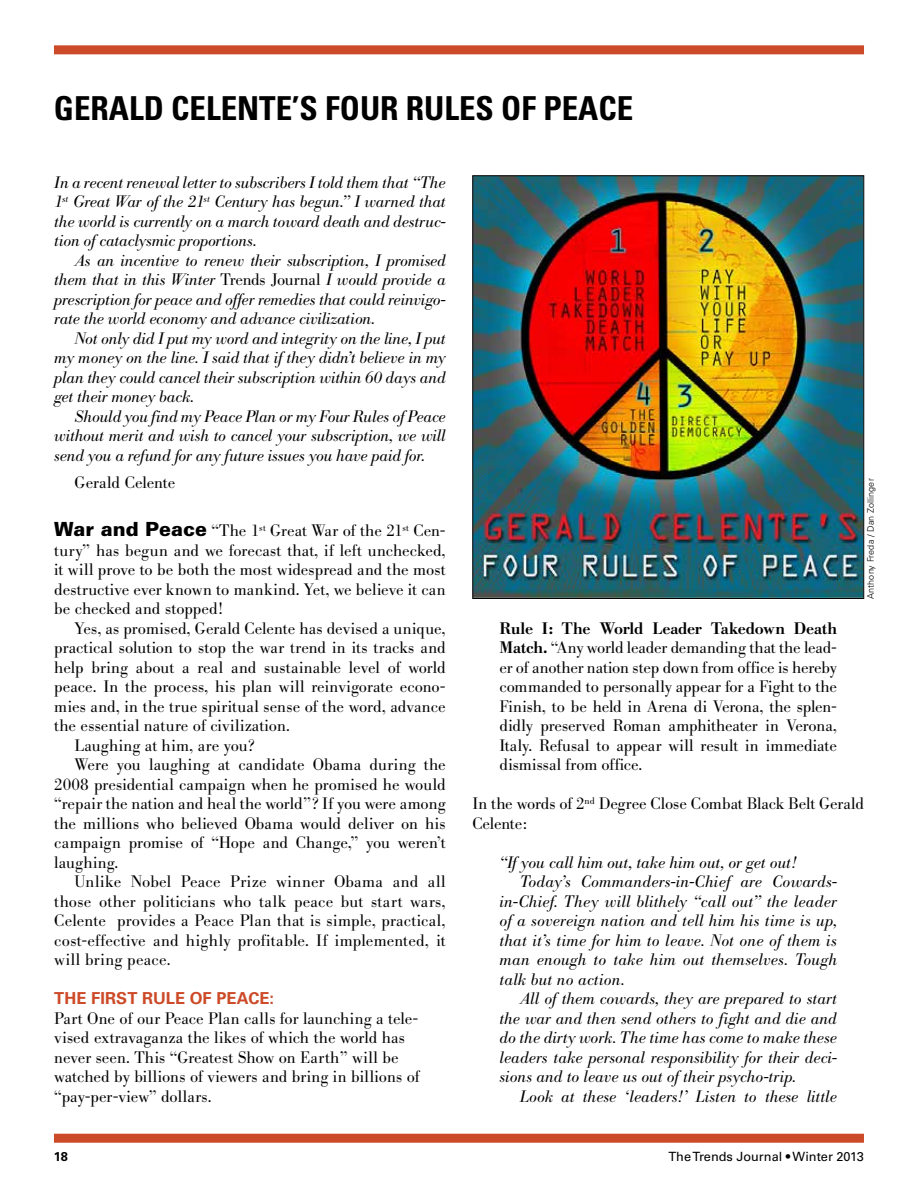
<style>
.page{position:relative;width:918px;height:1188px;background:#fff}
.page>*{position:absolute;margin:0;border:0;box-sizing:border-box;transform-origin:0 0}
.t1{font:700 condensed 33px "Univers LT Std";color:#000}
.t2{font:300 16.5px/19.5px "Bodoni BE";letter-spacing:.005em;color:#000;text-align:justify}
.t3{font:italic 300 16.5px/19.5px "Bodoni BE";color:#000;text-align:justify}
.t4{font:700 16.5px "Univers LT Std";letter-spacing:.005em;color:#cc4a27}
.t5{font:300 16.5px "Bodoni BE";letter-spacing:.03em;color:#000}
.t6{font:12.75px "Univers LT Std";color:#000}
.t7{font:700 12.75px "Univers LT Std";color:#000}
.t8{font:300 9px "Univers LT Std";letter-spacing:.01em;color:#000}
.s1{font-style:normal}
.s2{font-family:"Univers LT Std";font-weight:900;font-size:19.5px}
.s3{font-weight:500}
</style>
<div class="page">
<div style="left:54px;top:1134px;width:810px;height:9px;background:#cc4a27"></div>
<div style="left:54px;top:45px;width:810px;height:9px;background:#cc4a27"></div>
<img style="left:474px;top:177px;width:388px;height:420px">
<h1 class="t1" style="left:54px;top:88px;width:581px">GERALD CELENTE’S FOUR RULES OF PEACE</h1>
<p class="t3" style="left:54px;top:173px;width:393px">In a recent renewal letter to subscribers I told them that “The 1<sup>st</sup> Great War of the 21<sup>st</sup> Century has begun.” I warned that the world is currently on a march toward death and destruc&shy;tion of cataclysmic proportions.</p>
<p class="t3" style="left:54px;top:251px;width:393px;text-indent:20px">As an incentive to renew their subscription, I promised them that in this Winter <span class="s1">Trends Journal</span> I would provide a prescription for peace and offer remedies that could reinvigo&shy;rate the world economy and advance civilization.</p>
<p class="t3" style="left:54px;top:329px;width:393px;text-indent:20px">Not only did I put my word and integrity on the line, I put my money on the line. I said that if they didn’t believe in my plan they could cancel their subscription within 60 days and get their money back.</p>
<p class="t3" style="left:54px;top:407px;width:393px;text-indent:20px">Should you find my Peace Plan or my Four Rules of Peace without merit and wish to cancel your subscription, we will send you a refund for any future issues you have paid for.</p>
<p class="t2" style="left:75px;top:473px;width:103px">Gerald Celente</p>
<p class="t8" style="left:865px;top:599px;width:122px;rotate:-90deg">Anthony Freda / Dan Zollinger</p>
<p class="t2" style="left:54px;top:521px;width:393px"><span class="s2">War and Peace</span> “The 1<sup>st</sup> Great War of the 21<sup>st</sup> Cen&shy;tury” has begun and we forecast that, if left unchecked, it will prove to be both the most widespread and the most destructive ever known to mankind. Yet, we believe it can be checked and stopped!</p>
<p class="t2" style="left:75px;top:619px;width:373px">Yes, as promised, Gerald Celente has devised a unique,</p>
<p class="t2" style="left:54px;top:639px;width:393px">practical solution to stop the war trend in its tracks and</p>
<p class="t2" style="left:54px;top:658px;width:393px">help bring about a real and sustainable level of world</p>
<p class="t2" style="left:54px;top:678px;width:393px">peace. In the process, his plan will reinvigorate econo-</p>
<p class="t2" style="left:54px;top:697px;width:393px">mies and, in the true spiritual sense of the word, advance</p>
<p class="t2" style="left:54px;top:717px;width:237px">the essential nature of civilization.</p>
<p class="t2" style="left:75px;top:736px;width:182px">Laughing at him, are you?</p>
<p class="t2" style="left:75px;top:756px;width:373px">Were you laughing at candidate Obama during the</p>
<p class="t2" style="left:54px;top:775px;width:393px">2008 presidential campaign when he promised he would</p>
<p class="t2" style="left:54px;top:795px;width:393px">“repair the nation and heal the world”? If you were among</p>
<p class="t2" style="left:54px;top:814px;width:393px">the millions who believed Obama would deliver on his</p>
<p class="t2" style="left:54px;top:834px;width:393px">campaign promise of “Hope and Change,” you weren’t</p>
<p class="t2" style="left:54px;top:853px;width:66px">laughing.</p>
<p class="t2" style="left:75px;top:873px;width:373px">Unlike Nobel Peace Prize winner Obama and all</p>
<p class="t2" style="left:54px;top:892px;width:393px">those other politicians who talk peace but start wars,</p>
<p class="t2" style="left:54px;top:912px;width:393px">Celente provides a Peace Plan that is simple, practical,</p>
<p class="t2" style="left:54px;top:931px;width:393px">cost-effective and highly profitable. If implemented, it</p>
<p class="t5" style="left:54px;top:950px;width:118px">will bring peace.</p>
<p class="t4" style="left:54px;top:989px;width:221px">THE FIRST RULE OF PEACE:</p>
<p class="t2" style="left:54px;top:1009px;width:367px;text-align:left">Part One of our Peace Plan calls for launching a tele&shy;vised extravaganza the likes of which the world has never seen. This “Greatest Show on Earth” will be watched by billions of viewers and bring in billions of “pay-per-view” dollars.</p>
<p class="t2" style="left:499px;top:619px;width:339px"><span class="s3">Rule I: The World Leader Takedown Death Match.</span> “Any world leader demanding that the lead&shy;er of another nation step down from office is hereby commanded to personally appear for a Fight to the Finish, to be held in Arena di Verona, the splen&shy;didly preserved Roman amphitheater in Verona, Italy. Refusal to appear will result in immediate dismissal from office.</p>
<p class="t2" style="left:472px;top:794px;width:393px">In the words of 2<sup>nd</sup> Degree Close Combat Black Belt Gerald<br>Celente:</p>
<p class="t3" style="left:500px;top:853px;width:298px">“If you call him out, take him out, or get out!</p>
<p class="t3" style="left:520px;top:872px;width:319px">Today’s Commanders-in-Chief are Cowards-</p>
<p class="t3" style="left:500px;top:892px;width:339px">in-Chief. They will blithely “call out” the leader</p>
<p class="t3" style="left:500px;top:911px;width:339px">of a sovereign nation and tell him his time is up,</p>
<p class="t3" style="left:500px;top:931px;width:339px">that it’s time for him to leave. Not one of them is</p>
<p class="t3" style="left:500px;top:950px;width:339px">man enough to take him out themselves. Tough</p>
<p class="t3" style="left:500px;top:970px;width:127px">talk but no action.</p>
<p class="t3" style="left:520px;top:989px;width:319px">All of them cowards, they are prepared to start</p>
<p class="t3" style="left:500px;top:1009px;width:339px">the war and then send others to fight and die and</p>
<p class="t3" style="left:500px;top:1028px;width:339px">do the dirty work. The time has come to make these</p>
<p class="t3" style="left:500px;top:1048px;width:339px">leaders take personal responsibility for their deci-</p>
<p class="t3" style="left:500px;top:1067px;width:298px">sions and to leave us out of their psycho-trip.</p>
<p class="t3" style="left:520px;top:1087px;width:319px">Look at these ‘leaders!’ Listen to these little</p>
<p class="t7" style="left:54px;top:1149px;width:15px">18</p>
<p class="t6" style="left:669px;top:1149px;width:197px">The Trends Journal • Winter 2013</p>
</div>
